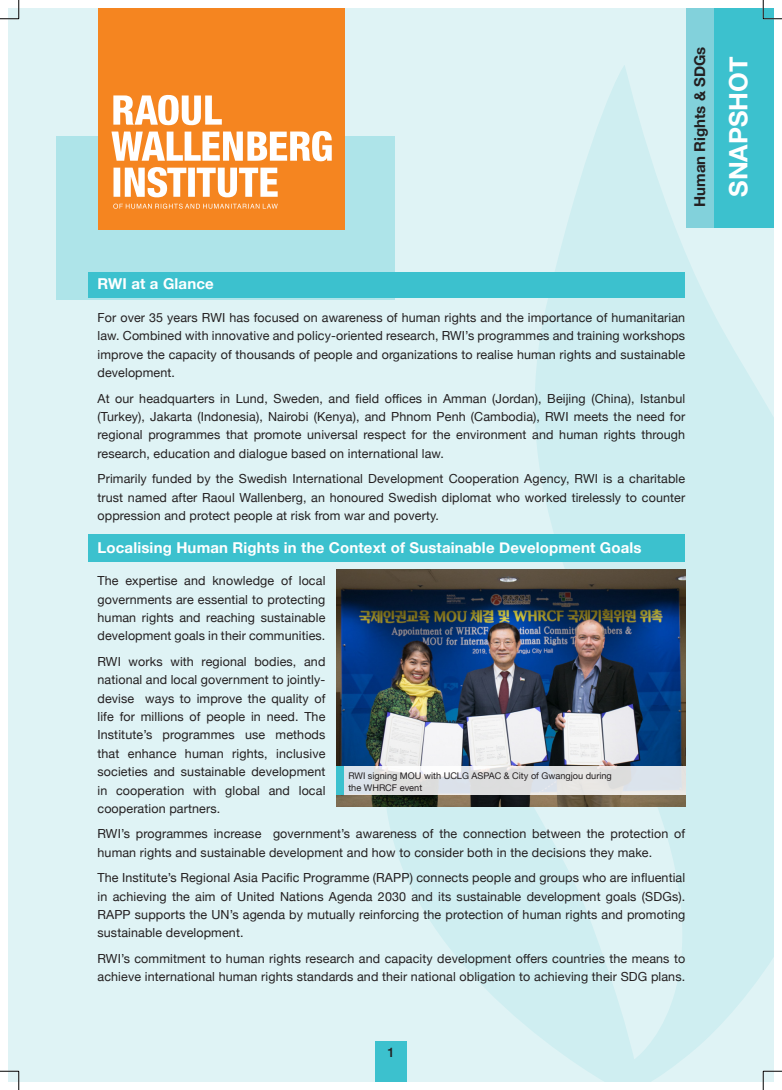
<style>
.page{position:relative;width:782px;height:1090px;background:#fff}
.page>*{position:absolute;margin:0;border:0;box-sizing:border-box;transform-origin:0 0}
.t1{font:700 25.38px "Helvetica Neue";color:#fff}
.t2{font:700 15px "Helvetica Neue";letter-spacing:.01em;color:#fff}
.t3{font:700 15px "Helvetica Neue";color:#231f20}
.t4{font:500 13.12px "Helvetica Neue";color:#231f20}
.t5{font:12.5px/18.4px "Helvetica Neue";letter-spacing:.01em;color:#231f20;text-align:justify}
.t6{font:9.12px/11px "Helvetica Neue";color:#231f20}
</style>
<div class="page">
<div style="left:8px;top:8px;width:765px;height:1074px;background:#dff3f5"></div>
<svg style="left:382px;top:65px;width:391px;height:1017px;fill:#cfeef1"></svg>
<div style="left:375px;top:1041px;width:32px;height:41px;background:#3cc1ce"></div>
<div style="left:56px;top:136px;width:338px;height:164px;background:#aee4e9"></div>
<div style="left:89px;top:272px;width:596px;height:26px;background:#3cc1ce"></div>
<div style="left:89px;top:534px;width:596px;height:27px;background:#3cc1ce"></div>
<div style="left:686px;top:8px;width:64px;height:220px;background:#82d1db"></div>
<div style="left:714px;top:8px;width:59px;height:220px;background:#3cc1ce"></div>
<img style="left:336px;top:570px;width:349px;height:236px">
<svg style="left:344px;top:766px;width:341px;height:29px;fill:#dde2e4"></svg>
<div style="left:336px;top:766px;width:8px;height:29px;background:#3cc1ce"></div>
<div style="left:98px;top:8px;width:247px;height:221px;background:#f58520"></div>
<svg style="left:111px;top:94px;width:221px;height:104px"></svg>
<svg style="left:113px;top:204px;width:165px;height:5px"></svg>
<svg style="left:0;top:0;width:20px;height:20px"></svg>
<svg style="left:0;top:1071px;width:20px;height:19px"></svg>
<svg style="left:762px;top:0;width:20px;height:20px"></svg>
<svg style="left:762px;top:1071px;width:20px;height:19px"></svg>
<p class="t3" style="left:688px;top:207px;width:162px;rotate:-90deg">Human Rights &amp; SDGs</p>
<p class="t1" style="left:718px;top:197px;width:141px;rotate:-90deg">SNAPSHOT</p>
<p class="t2" style="left:97px;top:272px;width:118px">RWI at a Glance</p>
<p class="t5" style="left:97px;top:309px;width:589px">For over 35 years RWI has focused on awareness of human rights and the importance of humanitarian law. Combined with innovative and policy-oriented research, RWI’s programmes and training workshops improve the capacity of thousands of people and organizations to realise human rights and sustainable development.</p>
<p class="t5" style="left:97px;top:390px;width:589px">At our headquarters in Lund, Sweden, and field offices in Amman (Jordan), Beijing (China), Istanbul (Turkey), Jakarta (Indonesia), Nairobi (Kenya), and Phnom Penh (Cambodia), RWI meets the need for regional programmes that promote universal respect for the environment and human rights through research, education and dialogue based on international law.</p>
<p class="t5" style="left:97px;top:470px;width:589px">Primarily funded by the Swedish International Development Cooperation Agency, RWI is a charitable trust named after Raoul Wallenberg, an honoured Swedish diplomat who worked tirelessly to counter oppression and protect people at risk from war and poverty.</p>
<p class="t2" style="left:97px;top:535px;width:545px">Localising Human Rights in the Context of Sustainable Development Goals</p>
<p class="t5" style="left:97px;top:572px;width:229px">The expertise and knowledge of local governments are essential to protecting human rights and reaching sustainable development goals in their communities.</p>
<p class="t5" style="left:97px;top:653px;width:229px">RWI works with regional bodies, and national and local government to jointly&shy;devise ways to improve the quality of life for millions of people in need. The Institute’s programmes use methods that enhance human rights, inclusive societies and sustainable development in cooperation with global and local cooperation partners.</p>
<p class="t5" style="left:97px;top:825px;width:589px">RWI’s programmes increase government’s awareness of the connection between the protection of human rights and sustainable development and how to consider both in the decisions they make.</p>
<p class="t5" style="left:97px;top:869px;width:589px">The Institute’s Regional Asia Pacific Programme (RAPP) connects people and groups who are influential in achieving the aim of United Nations Agenda 2030 and its sustainable development goals (SDGs).<br>RAPP supports the UN’s agenda by mutually reinforcing the protection of human rights and promoting sustainable development.</p>
<p class="t5" style="left:97px;top:950px;width:589px">RWI’s commitment to human rights research and capacity development offers countries the means to achieve international human rights standards and their national obligation to achieving their SDG plans.</p>
<p class="t6" style="left:348px;top:771px;width:265px">RWI signing MOU with UCLG ASPAC &amp; City of Gwangjou during the WHRCF event</p>
<p class="t4" style="left:387px;top:1042px;width:9px">1</p>
</div>
